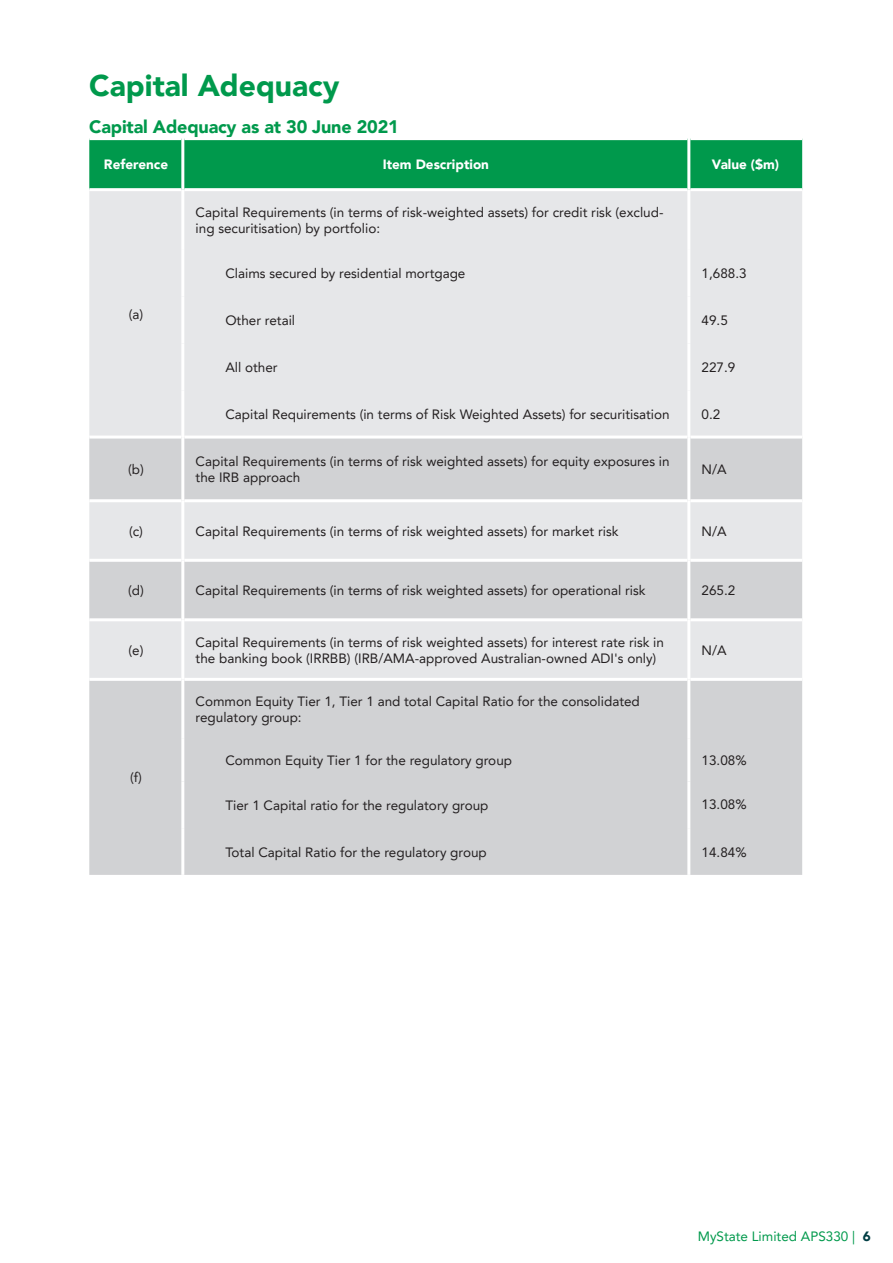
<style>
.page{position:relative;width:893px;height:1263px;background:#fff}
.page>*{position:absolute;margin:0;border:0;box-sizing:border-box;transform-origin:0 0}
.SubSubHeading{font:900 30px "Avenir LT Pro";color:#00994c}
.SubSubHeading-2{font:900 18px "Avenir LT Pro";letter-spacing:-.01em;color:#00994c}
.t1{font:13.5px/16.2px "Avenir LT Pro";color:#231f20}
.t2{font:900 13.5px "Avenir LT Pro";color:#fff}
.t3{font:13.5px "Avenir LT Pro";color:#00994c}
.s1{font-weight:900;color:#003e44}
</style>
<div class="page">
<div style="left:89px;top:140px;width:713px;height:48px;background:#00994c"></div>
<div style="left:89px;top:191px;width:713px;height:245px;background:#e6e7e9"></div>
<svg style="left:89px;top:439px;width:713px;height:436px;background:#d6d7d9"></svg>
<hr style="left:181px;top:137px;width:3px;height:53px;background:#fff">
<hr style="left:687px;top:137px;width:3px;height:53px;background:#fff">
<hr style="left:89px;top:559px;width:92px;height:3px;background:#fff">
<hr style="left:184px;top:559px;width:503px;height:3px;background:#fff">
<hr style="left:690px;top:559px;width:112px;height:3px;background:#fff">
<hr style="left:184px;top:678px;width:503px;height:3px;background:#fff">
<hr style="left:690px;top:678px;width:112px;height:3px;background:#fff">
<hr style="left:89px;top:499px;width:92px;height:3px;background:#fff">
<hr style="left:184px;top:499px;width:503px;height:3px;background:#fff">
<hr style="left:690px;top:499px;width:112px;height:3px;background:#fff">
<hr style="left:89px;top:618px;width:92px;height:3px;background:#fff">
<hr style="left:184px;top:618px;width:503px;height:3px;background:#fff">
<hr style="left:690px;top:618px;width:112px;height:3px;background:#fff">
<hr style="left:181px;top:437px;width:3px;height:64px;background:#fff">
<hr style="left:181px;top:501px;width:3px;height:59px;background:#fff">
<hr style="left:181px;top:560px;width:3px;height:60px;background:#fff">
<hr style="left:181px;top:620px;width:3px;height:59px;background:#fff">
<hr style="left:687px;top:437px;width:3px;height:64px;background:#fff">
<hr style="left:687px;top:501px;width:3px;height:59px;background:#fff">
<hr style="left:687px;top:560px;width:3px;height:60px;background:#fff">
<hr style="left:687px;top:620px;width:3px;height:59px;background:#fff">
<hr style="left:687px;top:679px;width:3px;height:60px;background:#fff">
<hr style="left:687px;top:739px;width:3px;height:42px;background:#fff">
<hr style="left:687px;top:781px;width:3px;height:47px;background:#fff">
<hr style="left:687px;top:828px;width:3px;height:47px;background:#fff">
<hr style="left:687px;top:190px;width:3px;height:60px;background:#fff">
<hr style="left:687px;top:250px;width:3px;height:47px;background:#fff">
<hr style="left:687px;top:297px;width:3px;height:46px;background:#fff">
<hr style="left:687px;top:343px;width:3px;height:47px;background:#fff">
<hr style="left:687px;top:390px;width:3px;height:47px;background:#fff">
<hr style="left:181px;top:190px;width:3px;height:60px;background:#fff">
<hr style="left:181px;top:250px;width:3px;height:47px;background:#fff">
<hr style="left:181px;top:297px;width:3px;height:46px;background:#fff">
<hr style="left:181px;top:343px;width:3px;height:47px;background:#fff">
<hr style="left:181px;top:390px;width:3px;height:47px;background:#fff">
<hr style="left:89px;top:678px;width:92px;height:3px;background:#fff">
<hr style="left:181px;top:679px;width:3px;height:60px;background:#fff">
<hr style="left:181px;top:739px;width:3px;height:42px;background:#fff">
<hr style="left:181px;top:781px;width:3px;height:47px;background:#fff">
<hr style="left:181px;top:828px;width:3px;height:47px;background:#fff">
<p class="SubSubHeading" style="left:89px;top:67px;width:252px">Capital Adequacy</p>
<p class="SubSubHeading-2" style="left:89px;top:116px;width:311px">Capital Adequacy as at 30 June 2021</p>
<p class="t2" style="left:104px;top:156px;width:66px">Reference</p>
<p class="t2" style="left:383px;top:156px;width:108px">Item Description</p>
<p class="t2" style="left:712px;top:156px;width:69px">Value ($m)</p>
<p class="t1" style="left:129px;top:306px;width:16px">(a)</p>
<p class="t1" style="left:196px;top:204px;width:469px">Capital Requirements (in terms of risk-weighted assets) for credit risk (exclud&shy;ing securitisation) by portfolio:</p>
<p class="t1" style="left:225px;top:266px;width:242px">Claims secured by residential mortgage</p>
<p class="t1" style="left:702px;top:266px;width:47px">1,688.3</p>
<p class="t1" style="left:225px;top:312px;width:71px">Other retail</p>
<p class="t1" style="left:702px;top:312px;width:28px">49.5</p>
<p class="t1" style="left:225px;top:359px;width:54px">All other</p>
<p class="t1" style="left:702px;top:359px;width:35px">227.9</p>
<p class="t1" style="left:225px;top:406px;width:446px">Capital Requirements (in terms of Risk Weighted Assets) for securitisation</p>
<p class="t1" style="left:702px;top:406px;width:20px">0.2</p>
<p class="t1" style="left:128px;top:461px;width:17px">(b)</p>
<p class="t1" style="left:196px;top:453px;width:475px">Capital Requirements (in terms of risk weighted assets) for equity exposures in the IRB approach</p>
<p class="t1" style="left:702px;top:461px;width:27px">N/A</p>
<p class="t1" style="left:129px;top:523px;width:16px">(c)</p>
<p class="t1" style="left:196px;top:523px;width:424px">Capital Requirements (in terms of risk weighted assets) for market risk</p>
<p class="t1" style="left:702px;top:523px;width:27px">N/A</p>
<p class="t1" style="left:128px;top:582px;width:17px">(d)</p>
<p class="t1" style="left:196px;top:582px;width:451px">Capital Requirements (in terms of risk weighted assets) for operational risk</p>
<p class="t1" style="left:702px;top:582px;width:35px">265.2</p>
<p class="t1" style="left:129px;top:642px;width:17px">(e)</p>
<p class="t1" style="left:196px;top:634px;width:470px">Capital Requirements (in terms of risk weighted assets) for interest rate risk in the banking book (IRRBB) (IRB/AMA-approved Australian-owned ADI's only)</p>
<p class="t1" style="left:702px;top:642px;width:27px">N/A</p>
<p class="t1" style="left:130px;top:769px;width:13px">(f)</p>
<p class="t1" style="left:196px;top:693px;width:446px">Common Equity Tier 1, Tier 1 and total Capital Ratio for the consolidated regulatory group:</p>
<p class="t1" style="left:225px;top:752px;width:288px">Common Equity Tier 1 for the regulatory group</p>
<p class="t1" style="left:702px;top:752px;width:47px">13.08%</p>
<p class="t1" style="left:225px;top:797px;width:265px">Tier 1 Capital ratio for the regulatory group</p>
<p class="t1" style="left:702px;top:796px;width:47px">13.08%</p>
<p class="t1" style="left:225px;top:844px;width:263px">Total Capital Ratio for the regulatory group</p>
<p class="t1" style="left:702px;top:844px;width:47px">14.84%</p>
<p class="t3" style="left:698px;top:1228px;width:174px">MyState Limited APS330 | <span class="s1">6</span></p>
</div>
